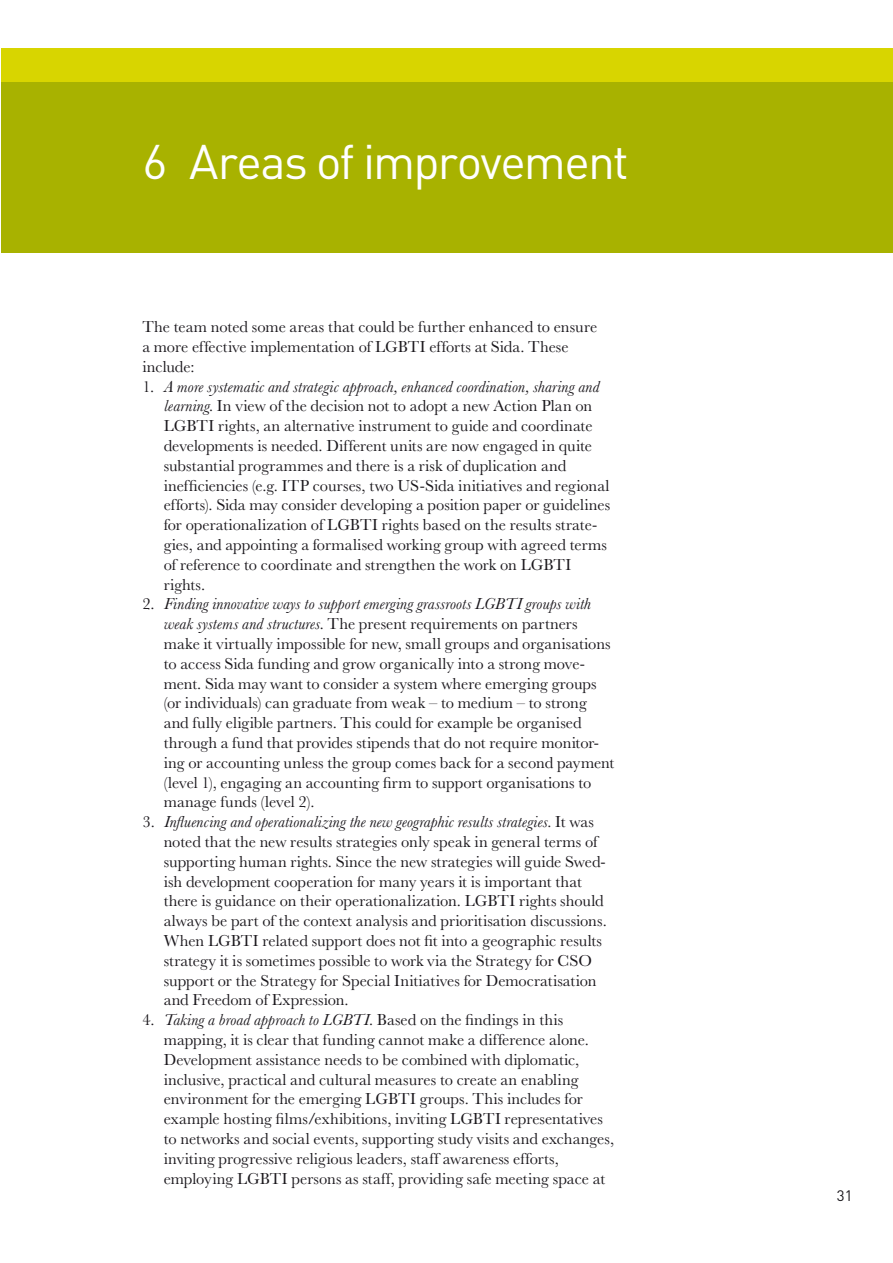
<style>
.page{position:relative;width:893px;height:1263px;background:#fff}
.page>*{position:absolute;margin:0;border:0;box-sizing:border-box;transform-origin:0 0}
.t1{font:48px "DIN Pro";letter-spacing:-.035em;color:#fff}
.t2{font:16.5px/19.8px "Baskerville MT Std";color:#1a171c}
.t3{font:15px "DIN Pro";color:#1a171c}
.s1{font-style:italic}
</style>
<div class="page">
<div style="left:1px;top:49px;width:892px;height:34px;background:#d8d500"></div>
<div style="left:1px;top:83px;width:892px;height:170px;background:#a8b200"></div>
<h1 class="t1" style="left:142px;top:129px;width:488px">6 Areas of improvement</h1>
<p class="t2" style="left:142px;top:317px;width:456px">The team noted some areas that could be further enhanced to ensure a more effective implementation of LGBTI efforts at Sida. These include:</p>
<p class="t2" style="left:164px;top:376px;width:448px;text-indent:-21px">1. <span class="s1">A more systematic and strategic approach, enhanced coordination, sharing and learning.</span> In view of the decision not to adopt a new Action Plan on LGBTI rights, an alternative instrument to guide and coordinate developments is needed. Different units are now engaged in quite substantial programmes and there is a risk of duplication and inefficiencies (e.g. ITP courses, two US-Sida initiatives and regional efforts). Sida may consider developing a position paper or guidelines for operationalization of LGBTI rights based on the results strate&shy;gies, and appointing a formalised working group with agreed terms of reference to coordinate and strengthen the work on LGBTI rights.</p>
<p class="t2" style="left:164px;top:594px;width:452px;text-indent:-21px">2. <span class="s1">Finding innovative ways to support emerging grassroots LGBTI groups with weak systems and structures.</span> The present requirements on partners make it virtually impossible for new, small groups and organisations to access Sida funding and grow organically into a strong move&shy;ment. Sida may want to consider a system where emerging groups (or individuals) can graduate from weak – to medium – to strong and fully eligible partners. This could for example be organised through a fund that provides stipends that do not require monitor&shy;ing or accounting unless the group comes back for a second payment (level 1), engaging an accounting firm to support organisations to manage funds (level 2).</p>
<p class="t2" style="left:164px;top:812px;width:445px;text-indent:-21px">3. <span class="s1">Influencing and operationalizing the new geographic results strategies.</span> It was noted that the new results strategies only speak in general terms of supporting human rights. Since the new strategies will guide Swed&shy;ish development cooperation for many years it is important that there is guidance on their operationalization. LGBTI rights should always be part of the context analysis and prioritisation discussions.<br>When LGBTI related support does not fit into a geographic results strategy it is sometimes possible to work via the Strategy for CSO support or the Strategy for Special Initiatives for Democratisation and Freedom of Expression.</p>
<p class="t2" style="left:164px;top:1010px;width:452px;text-indent:-21px">4. <span class="s1">Taking a broad approach to LGBTI.</span> Based on the findings in this mapping, it is clear that funding cannot make a difference alone.<br>Development assistance needs to be combined with diplomatic, inclusive, practical and cultural measures to create an enabling environment for the emerging LGBTI groups. This includes for example hosting films/exhibitions, inviting LGBTI representatives to networks and social events, supporting study visits and exchanges, inviting progressive religious leaders, staff awareness efforts, employing LGBTI persons as staff, providing safe meeting space at</p>
<p class="t3" style="left:837px;top:1186px;width:17px">31</p>
</div>
